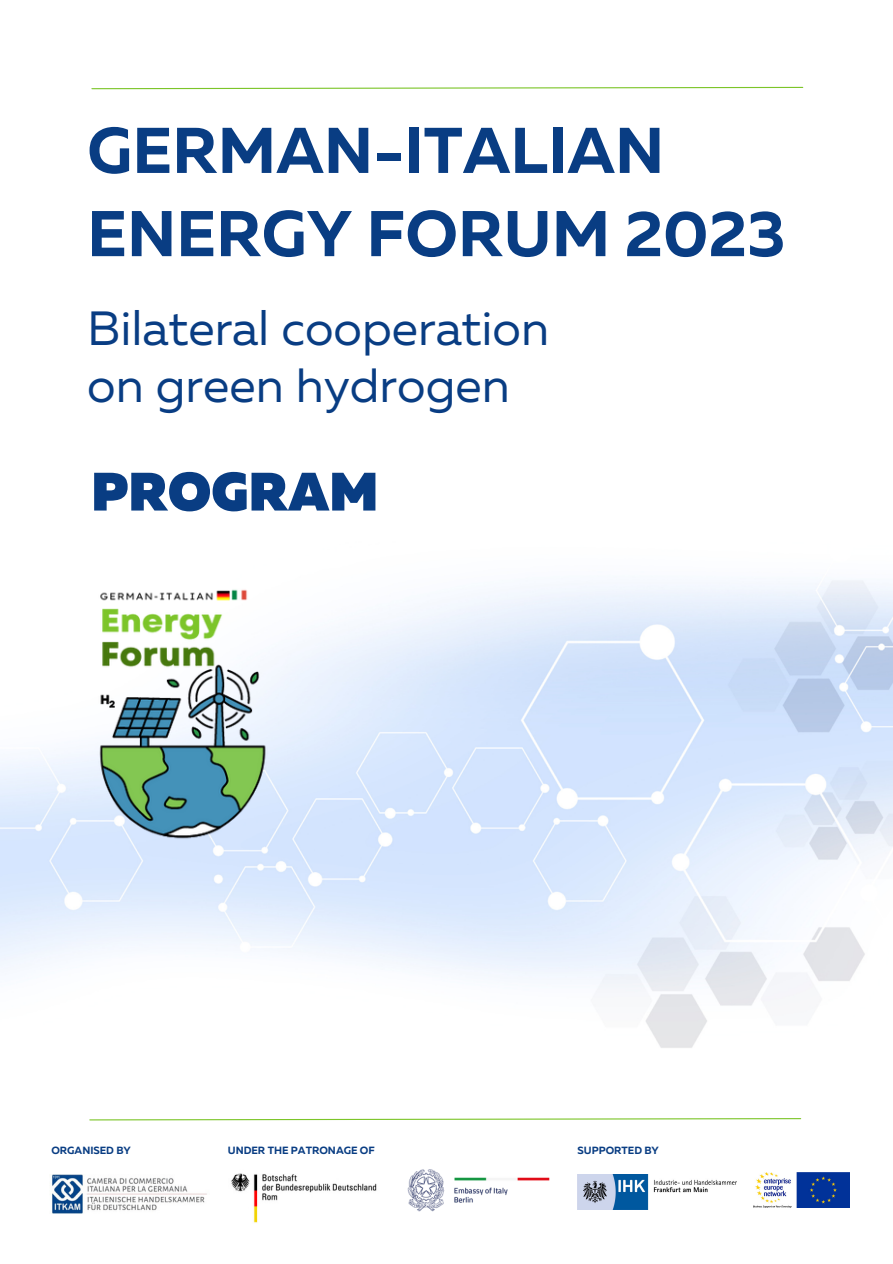
<style>
.page{position:relative;width:893px;height:1264px;background:#fff}
.page>*{position:absolute;margin:0;border:0;box-sizing:border-box;transform-origin:0 0}
.t1{font:700 64.5px/83.2px "Muller";color:#093d83}
.t2{font:900 54px "Muller";color:#093d83}
.t3{font:48px "Muller";color:#093d83}
.t4{font:700 10.5px "Muller";color:#093d83}
</style>
<div class="page">
<svg style="left:91px;top:86px;width:712px;height:4px"></svg>
<svg style="left:89px;top:1118px;width:712px;height:2px"></svg>
<img style="left:407px;top:1169px;width:143px;height:43px">
<img style="left:52px;top:1174px;width:155px;height:38px">
<img style="left:753px;top:1172px;width:96px;height:35px">
<img style="left:577px;top:1174px;width:159px;height:35px">
<img style="left:231px;top:1173px;width:146px;height:50px">
<img style="left:0;top:580px;width:891px;height:468px">
<img style="left:91px;top:580px;width:179px;height:269px">
<p class="t1" style="left:87px;top:114px;width:699px">GERMAN-ITALIAN<br>ENERGY FORUM 2023</p>
<p class="t3" style="left:87px;top:308px;width:463px">Bilateral cooperation</p>
<p class="t3" style="left:87px;top:365px;width:424px">on green hydrogen</p>
<p class="t2" style="left:91px;top:469px;width:288px">PROGRAM</p>
<p class="t4" style="left:51px;top:1145px;width:81px">ORGANISED BY</p>
<p class="t4" style="left:228px;top:1145px;width:148px">UNDER THE PATRONAGE OF</p>
<p class="t4" style="left:577px;top:1145px;width:83px">SUPPORTED BY</p>
</div>
